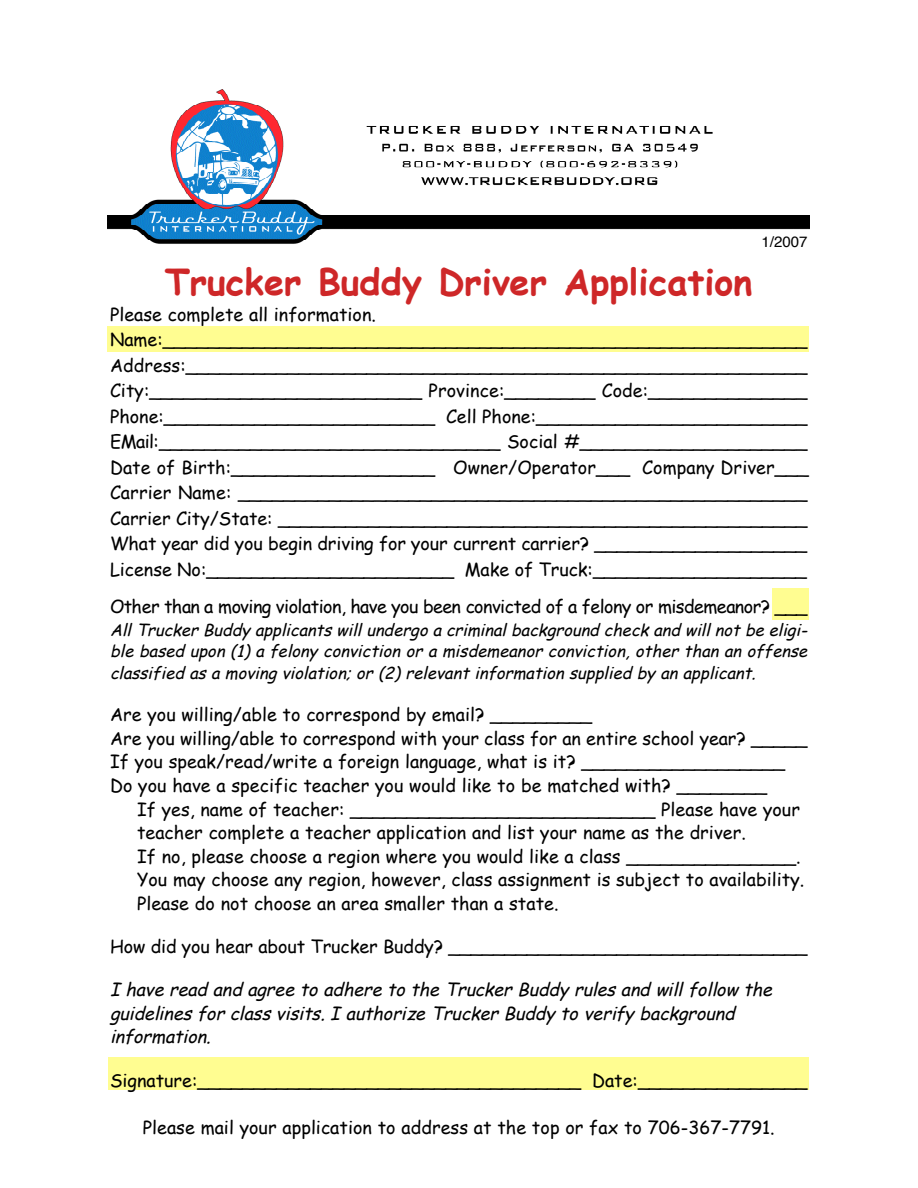
<style>
.page{position:relative;width:918px;height:1188px;background:#fff}
.page>*{position:absolute;margin:0;border:0;box-sizing:border-box;transform-origin:0 0}
.t1{font:700 36px "Comic Sans MS";color:#ce2728}
.t2{font:18px/25.5px "Comic Sans MS";color:#000}
.t3{font:italic 18px/23.5px "Comic Sans MS";color:#000}
.t4{font:18px "Comic Sans MS";letter-spacing:-.03em;color:#000}
.t5{font:italic 16.5px/21.6px "Comic Sans MS";color:#000;text-align:justify}
.t6{font:15px "Helvetica";color:#000}
</style>
<div class="page">
<div style="left:772px;top:588px;width:37px;height:32px;background:#fffd91"></div>
<div style="left:107px;top:326px;width:702px;height:26px;background:#fffd91"></div>
<div style="left:109px;top:1057px;width:700px;height:33px;background:#fffd91"></div>
<img style="left:107px;top:89px;width:702px;height:155px">
<div style="left:752px;top:235px;width:57px;height:25px;background:#fff"></div>
<p class="t6" style="left:762px;top:236px;width:47px">1/2007</p>
<h1 class="t1" style="left:165px;top:256px;width:589px">Trucker Buddy Driver Application</h1>
<p class="t2" style="left:110px;top:301px;width:700px">Please complete all information.<br>Name:_________________________________________________________ A d d r e s s :_ _ _ _ _ _ _ _ _ _ _ _ _ _ _ _ _ _ _ _ _ _ _ _ _ _ _ _ _ _ _ _ _ _ _ _ _ _ _ _ _ _ _ _ _ _ _ _ _ _ _ _ _ _ _ City:________________________ Province:________ Code:______________ Phone:________________________ Cell Phone:________________________ E M a il:______________________________ Social #____________________ Date of Birth:__________________ Owner/Operator___ Company Driver___ Carrier Name: __________________________________________________ Carrier City/State: _______________________________________________ What year did you begin driving for your current carrier? ___________________ License No:______________________ Make of Truck:___________________</p>
<p class="t4" style="left:110px;top:593px;width:699px">Other than a moving violation, have you been convicted of a felony or misdemeanor? ___</p>
<p class="t5" style="left:110px;top:618px;width:704px">AllTruckerBuddy applicantswillundergoacriminalbackground checkand willnotbeeligi&shy;ble based upon(1)afelony convictionoramisdemeanorconviction,otherthananoffense classified asamovingviolation;or(2)relevantinformationsupplied by anapplicant.</p>
<p class="t2" style="left:110px;top:702px;width:699px;line-height:23.7px">Are you willing/able to correspond by email? _________<br>Are you willing/able to correspond with your class for an entire school year? _____ If you speak/read/write a foreign language, what is it? __________________ Do you have a specific teacher you would like to be matched with? ________</p>
<p class="t2" style="left:137px;top:796px;width:669px;line-height:23.5px">If yes, name of teacher: ___________________________ Please have your teacher complete a teacher application and list your name as the driver.<br>If no, please choose a region where you would like a class _______________.<br>You may choose any region, however, class assignment is subject to availability.<br>Please do not choose an area smaller than a state.</p>
<p class="t2" style="left:110px;top:933px;width:699px">How did you hear about Trucker Buddy? ________________________________</p>
<p class="t3" style="left:110px;top:977px;width:669px">Ihaveread and agreetoadheretotheTruckerBuddy rulesand will follow the guidelinesforclassvisits.IauthorizeTrucker Buddy toverify background information.</p>
<p class="t2" style="left:110px;top:1067px;width:699px">Signature:__________________________________ Date:_______________</p>
<p class="t2" style="left:143px;top:1114px;width:633px">Please mail your application to address at the top or fax to 706-367-7791.</p>
</div>
